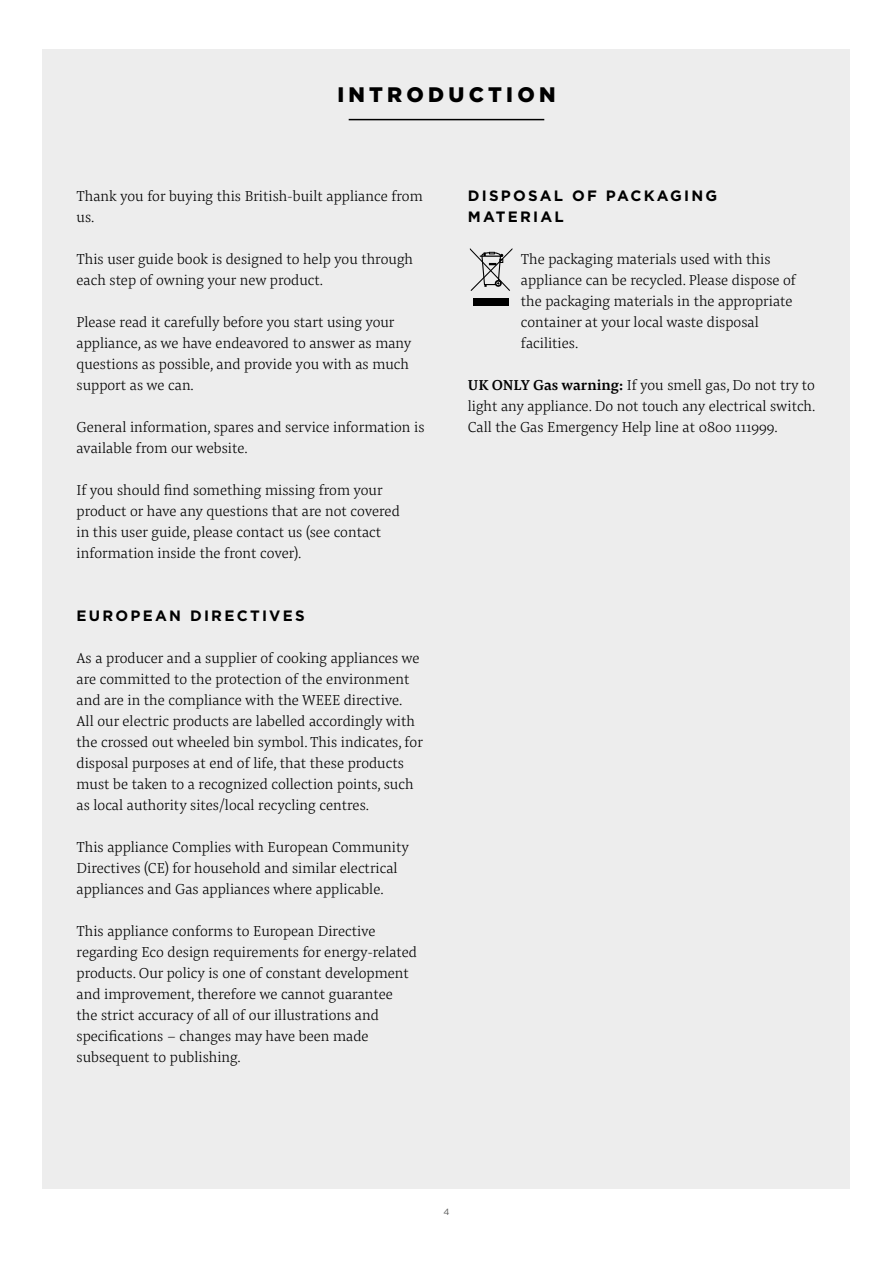
<style>
.page{position:relative;width:893px;height:1263px;background:#fff}
.page>*{position:absolute;margin:0;border:0;box-sizing:border-box;transform-origin:0 0}
.t1{font:900 21px "Gotham";letter-spacing:.2em;color:#000}
.t2{font:300 15px/21px "Pensum Pro";color:#000}
.t3{font:700 15px/21px "Gotham";letter-spacing:.15em;color:#000}
.t4{font:9px "Gotham";color:#575756}
.s1{font-weight:500}
</style>
<div class="page">
<div style="left:43px;top:49px;width:807px;height:1139px;background:#ededed"></div>
<hr style="left:349px;top:119px;width:195px;height:1px;background:#000">
<svg style="left:470px;top:248px;width:42px;height:43px"></svg>
<div style="left:473px;top:298px;width:35px;height:8px;background:#000"></div>
<h1 class="t1" style="left:337px;top:80px;width:219px">INTRODUCTION</h1>
<p class="t2" style="left:77px;top:185px;width:348px">Thank you for buying this British-built appliance from us.</p>
<p class="t2" style="left:77px;top:248px;width:338px">This user guide book is designed to help you through each step of owning your new product.</p>
<p class="t2" style="left:77px;top:311px;width:336px">Please read it carefully before you start using your appliance, as we have endeavored to answer as many questions as possible, and provide you with as much support as we can.</p>
<p class="t2" style="left:77px;top:416px;width:350px">General information, spares and service information is available from our website.</p>
<p class="t2" style="left:77px;top:479px;width:325px">If you should find something missing from your product or have any questions that are not covered in this user guide, please contact us (see contact information inside the front cover).</p>
<p class="t3" style="left:77px;top:605px;width:230px">EUROPEAN DIRECTIVES</p>
<p class="t2" style="left:77px;top:647px;width:348px">As a producer and a supplier of cooking appliances we are committed to the protection of the environment and are in the compliance with the WEEE directive.<br>All our electric products are labelled accordingly with the crossed out wheeled bin symbol. This indicates, for disposal purposes at end of life, that these products must be taken to a recognized collection points, such as local authority sites/local recycling centres.</p>
<p class="t2" style="left:77px;top:836px;width:334px">This appliance Complies with European Community<br>Directives (CE) for household and similar electrical appliances and Gas appliances where applicable.</p>
<p class="t2" style="left:77px;top:920px;width:342px">This appliance conforms to European Directive regarding Eco design requirements for energy-related products. Our policy is one of constant development and improvement, therefore we cannot guarantee the strict accuracy of all of our illustrations and specifications - changes may have been made subsequent to publishing.</p>
<p class="t3" style="left:468px;top:185px;width:251px">DISPOSAL OF PACKAGING<br>MATERIAL</p>
<p class="t2" style="left:521px;top:248px;width:277px">The packaging materials used with this appliance can be recycled. Please dispose of the packaging materials in the appropriate container at your local waste disposal facilities.</p>
<p class="t2" style="left:468px;top:374px;width:349px;text-align:justify"><span class="s1">UK ONLY Gas warning:</span> If you smell gas, Do not try to light any appliance. Do not touch any electrical switch.<br>Call the Gas Emergency Help line at 0800 111999.</p>
<p class="t4" style="left:443px;top:1206px;width:8px">4</p>
</div>
